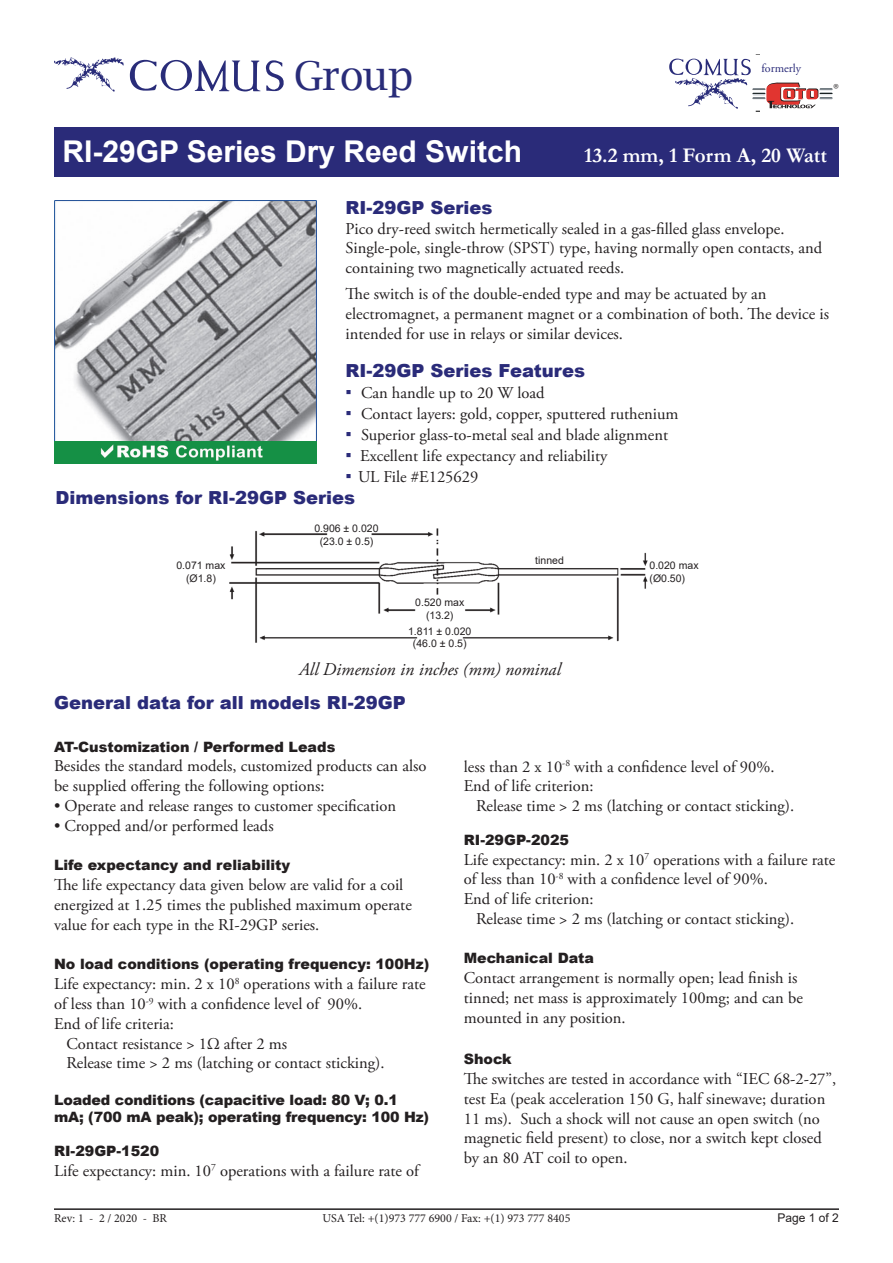
<style>
.page{position:relative;width:893px;height:1263px;background:#fff}
.page>*{position:absolute;margin:0;border:0;box-sizing:border-box;transform-origin:0 0}
.t1{font:39.9px "Lucida Bright";letter-spacing:-.01em;color:#292c79}
.t2{font:700 30px "Arial";color:#fff}
.t3{font:700 21px "Garamond";color:#fff}
.t4{font:900 18px "Arial";color:#2a2b79}
.t5{font:italic 18px "Adobe Garamond Pro";color:#231f20}
.t6{font:16.5px/19.8px "Adobe Garamond Pro";color:#231f20}
.t7{font:900 14.25px/17.1px "Arial";color:#231f20}
.t8{font:12px "Minion Pro";color:#231f20}
.t9{font:12px "Arial";color:#231f20}
.t10{font:12px "Adobe Garamond Pro";color:#2a2b79}
.t11{font:10.5px "Arial";color:#231f20}
.t12{font:10.35px "Myriad";color:#231f20}
.s1{font-family:"Arial";font-weight:900;font-size:18px;color:#2a2b79}
</style>
<div class="page">
<img style="left:229px;top:528px;width:419px;height:115px">
<div style="left:54px;top:127px;width:785px;height:49px;background:#2a2b79"></div>
<img style="left:54px;top:201px;width:263px;height:240px">
<hr style="left:54px;top:1208px;width:785px;height:2px;background:#231f20">
<img style="left:54px;top:441px;width:263px;height:23px">
<svg style="left:130px;top:60px;width:154px;height:32px"></svg>
<svg style="left:54px;top:57px;width:70px;height:35px"></svg>
<svg style="left:669px;top:54px;width:164px;height:58px"></svg>
<h1 class="t1" style="left:294px;top:53px;width:121px">Group</h1>
<p class="t10" style="left:761px;top:61px;width:41px">formerly</p>
<p class="t12" style="left:834px;top:82px;width:7px">®</p>
<p class="t2" style="left:62px;top:131px;width:461px">RI-29GP Series Dry Reed Switch</p>
<p class="t4" style="left:346px;top:194px;width:148px">RI-29GP Series</p>
<p class="t6" style="left:346px;top:219px;width:478px">Pico dry-reed switch hermetically sealed in a gas-filled glass envelope.<br>Single-pole, single-throw (SPST) type, having normally open contacts, and containing two magnetically actuated reeds.</p>
<p class="t6" style="left:346px;top:284px;width:485px">The switch is of the double-ended type and may be actuated by an electromagnet, a permanent magnet or a combination of both. The device is intended for use in relays or similar devices.</p>
<p class="t4" style="left:346px;top:357px;width:241px">RI-29GP Series Features</p>
<p class="t6" style="left:346px;top:383px;width:200px"><span class="s1">▪</span> Can handle up to 20 W load</p>
<p class="t6" style="left:346px;top:404px;width:334px"><span class="s1">▪</span> Contact layers: gold, copper, sputtered ruthenium</p>
<p class="t6" style="left:346px;top:425px;width:324px"><span class="s1">▪</span> Superior glass-to-metal seal and blade alignment</p>
<p class="t6" style="left:346px;top:446px;width:263px"><span class="s1">▪</span> Excellent life expectancy and reliability</p>
<p class="t6" style="left:346px;top:467px;width:134px"><span class="s1">▪</span> UL File #E125629</p>
<p class="t4" style="left:56px;top:485px;width:301px">Dimensions for RI-29GP Series</p>
<p class="t3" style="left:584px;top:141px;width:244px">13.2 mm, 1 Form A, 20 Watt</p>
<p class="t11" style="left:176px;top:558px;width:51px">0.071 max</p>
<p class="t11" style="left:186px;top:571px;width:31px">(Ø1.8)</p>
<p class="t11" style="left:314px;top:521px;width:66px">0.906 ± 0.020</p>
<p class="t11" style="left:320px;top:534px;width:55px">(23.0 ± 0.5)</p>
<p class="t11" style="left:415px;top:595px;width:51px">0.520 max</p>
<p class="t11" style="left:426px;top:608px;width:29px">(13.2)</p>
<p class="t11" style="left:408px;top:624px;width:65px">1.811 ± 0.020</p>
<p class="t11" style="left:413px;top:636px;width:55px">(46.0 ± 0.5)</p>
<p class="t11" style="left:535px;top:553px;width:30px">tinned</p>
<p class="t11" style="left:650px;top:558px;width:51px">0.020 max</p>
<p class="t11" style="left:650px;top:571px;width:37px">(Ø0.50)</p>
<p class="t5" style="left:299px;top:659px;width:263px">All Dimension in inches (mm) nominal</p>
<p class="t4" style="left:54px;top:689px;width:353px">General data for all models RI-29GP</p>
<p class="t7" style="left:54px;top:737px;width:283px">AT-Customization / Performed Leads</p>
<p class="t6" style="left:54px;top:757px;width:374px">Besides the standard models, customized products can also be supplied offering the following options:</p>
<p class="t6" style="left:54px;top:796px;width:344px">• Operate and release ranges to customer specification</p>
<p class="t6" style="left:54px;top:816px;width:221px">• Cropped and/or performed leads</p>
<p class="t7" style="left:54px;top:856px;width:238px">Life expectancy and reliability</p>
<p class="t6" style="left:54px;top:876px;width:359px">The life expectancy data given below are valid for a coil energized at 1.25 times the published maximum operate value for each type in the RI-29GP series.</p>
<p class="t7" style="left:54px;top:955px;width:377px">No load conditions (operating frequency: 100Hz)</p>
<p class="t6" style="left:54px;top:975px;width:373px">Life expectancy: min. 2 x 10<sup>8</sup> operations with a failure rate of less than 10<sup>-9</sup> with a confidence level of 90%.</p>
<p class="t6" style="left:54px;top:1014px;width:121px">End of life criteria:</p>
<p class="t6" style="left:66px;top:1034px;width:222px">Contact resistance &gt; 1Ω after 2 ms</p>
<p class="t6" style="left:66px;top:1054px;width:320px">Release time &gt; 2 ms (latching or contact sticking).</p>
<p class="t7" style="left:54px;top:1091px;width:377px">Loaded conditions (capacitive load: 80 V; 0.1 mA; (700 mA peak); operating frequency: 100 Hz)</p>
<p class="t7" style="left:54px;top:1142px;width:107px">RI-29GP-1520</p>
<p class="t6" style="left:54px;top:1161px;width:366px">Life expectancy: min. 10<sup>7</sup> operations with a failure rate of</p>
<p class="t6" style="left:464px;top:757px;width:312px">less than 2 x 10<sup>-8</sup> with a confidence level of 90%.</p>
<p class="t6" style="left:464px;top:777px;width:131px">End of life criterion:</p>
<p class="t6" style="left:476px;top:797px;width:320px">Release time &gt; 2 ms (latching or contact sticking).</p>
<p class="t7" style="left:464px;top:831px;width:107px">RI-29GP-2025</p>
<p class="t6" style="left:464px;top:850px;width:373px">Life expectancy: min. 2 x 10<sup>7</sup> operations with a failure rate of less than 10<sup>-8</sup> with a confidence level of 90%.</p>
<p class="t6" style="left:464px;top:890px;width:131px">End of life criterion:</p>
<p class="t6" style="left:476px;top:909px;width:320px">Release time &gt; 2 ms (latching or contact sticking).</p>
<p class="t7" style="left:464px;top:949px;width:132px">Mechanical Data</p>
<p class="t6" style="left:464px;top:968px;width:335px">Contact arrangement is normally open; lead finish is</p>
<p class="t6" style="left:464px;top:988px;width:341px">tinned; net mass is approximately 100mg; and can be</p>
<p class="t6" style="left:464px;top:1008px;width:164px">mounted in any position.</p>
<p class="t7" style="left:464px;top:1050px;width:50px">Shock</p>
<p class="t6" style="left:464px;top:1069px;width:374px">The switches are tested in accordance with “IEC 68-2-27”, test Ea (peak acceleration 150 G, half sinewave; duration 11 ms). Such a shock will not cause an open switch (no magnetic field present) to close, nor a switch kept closed by an 80 AT coil to open.</p>
<p class="t8" style="left:54px;top:1210px;width:114px">Rev: 1 - 2 / 2020 - BR</p>
<p class="t8" style="left:322px;top:1210px;width:250px">USA Tel: +(1)973 777 6900 / Fax: +(1) 973 777 8405</p>
<p class="t9" style="left:778px;top:1210px;width:63px">Page 1 of 2</p>
</div>
